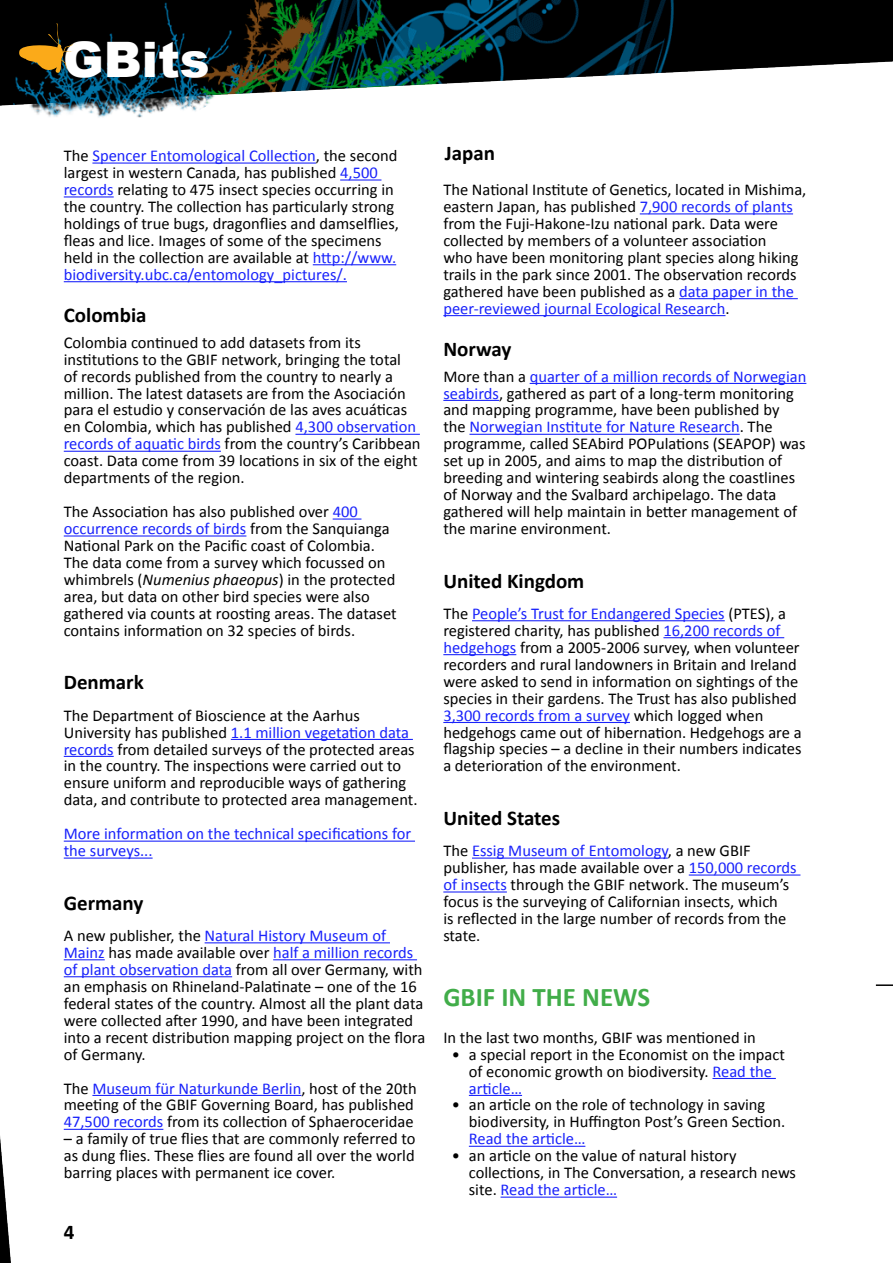
<style>
.page{position:relative;width:893px;height:1263px;background:#fff}
.page>*{position:absolute;margin:0;border:0;box-sizing:border-box;transform-origin:0 0}
.t1{font:900 48.9px "Arial";color:#fff}
.t2{font:700 27px "Calibri";color:#41ad49}
.t3{font:700 21px "Calibri";color:#000}
.t4{font:16.5px/17px "Calibri";color:#000}
.t5{font:16.5px/17px "Calibri";color:#1922fb}
.s1{color:#1922fb}
.s2{font-style:italic}
</style>
<div class="page">
<img style="left:0;top:0;width:721px;height:20px">
<img style="left:0;top:20px;width:893px;height:1243px">
<svg style="left:17px;top:23px;width:57px;height:53px;background:#46330c"></svg>
<hr style="left:92px;top:162px;width:224px;height:2px;background:#1922fb">
<hr style="left:340px;top:179px;width:41px;height:2px;background:#1922fb">
<hr style="left:64px;top:196px;width:50px;height:1px;background:#1922fb">
<hr style="left:313px;top:264px;width:83px;height:1px;background:#1922fb">
<hr style="left:64px;top:281px;width:283px;height:1px;background:#1922fb">
<hr style="left:295px;top:434px;width:125px;height:1px;background:#1922fb">
<hr style="left:64px;top:451px;width:157px;height:1px;background:#1922fb">
<hr style="left:333px;top:518px;width:28px;height:2px;background:#1922fb">
<hr style="left:64px;top:535px;width:182px;height:1px;background:#1922fb">
<hr style="left:231px;top:739px;width:182px;height:1px;background:#1922fb">
<hr style="left:64px;top:756px;width:50px;height:1px;background:#1922fb">
<hr style="left:64px;top:840px;width:351px;height:2px;background:#1922fb">
<hr style="left:64px;top:857px;width:89px;height:2px;background:#1922fb">
<hr style="left:205px;top:942px;width:185px;height:1px;background:#1922fb">
<hr style="left:64px;top:959px;width:41px;height:1px;background:#1922fb">
<hr style="left:273px;top:959px;width:144px;height:1px;background:#1922fb">
<hr style="left:64px;top:976px;width:168px;height:1px;background:#1922fb">
<hr style="left:92px;top:1095px;width:209px;height:1px;background:#1922fb">
<hr style="left:64px;top:1129px;width:99px;height:1px;background:#1922fb">
<hr style="left:640px;top:213px;width:153px;height:1px;background:#1922fb">
<hr style="left:679px;top:298px;width:119px;height:1px;background:#1922fb">
<hr style="left:443px;top:315px;width:282px;height:1px;background:#1922fb">
<hr style="left:530px;top:383px;width:276px;height:1px;background:#1922fb">
<hr style="left:443px;top:400px;width:56px;height:1px;background:#1922fb">
<hr style="left:469px;top:434px;width:271px;height:1px;background:#1922fb">
<hr style="left:472px;top:620px;width:253px;height:1px;background:#1922fb">
<hr style="left:663px;top:637px;width:121px;height:1px;background:#1922fb">
<hr style="left:443px;top:654px;width:73px;height:1px;background:#1922fb">
<hr style="left:443px;top:722px;width:187px;height:1px;background:#1922fb">
<hr style="left:472px;top:857px;width:196px;height:2px;background:#1922fb">
<hr style="left:689px;top:874px;width:111px;height:1px;background:#1922fb">
<hr style="left:443px;top:891px;width:64px;height:1px;background:#1922fb">
<hr style="left:712px;top:1078px;width:64px;height:1px;background:#1922fb">
<hr style="left:469px;top:1095px;width:53px;height:1px;background:#1922fb">
<hr style="left:469px;top:1146px;width:116px;height:1px;background:#1922fb">
<hr style="left:501px;top:1196px;width:116px;height:2px;background:#1922fb">
<svg style="left:876px;top:984px;width:17px;height:2px"></svg>
<h1 class="t1" style="left:63px;top:24px;width:148px">GBits</h1>
<p class="t4" style="left:64px;top:147px;width:337px">The <span class="s1">Spencer Entomological Collection</span>, the second largest in western Canada, has published <span class="s1">4,500 records</span> relating to 475 insect species occurring in the country. The collection has particularly strong holdings of true bugs, dragonflies and damselflies, fleas and lice. Images of some of the specimens held in the collection are available at <span class="s1">http://www. biodiversity.ubc.ca/entomology_pictures/.</span></p>
<p class="t3" style="left:64px;top:301px;width:84px">Colombia</p>
<p class="t4" style="left:64px;top:334px;width:358px">Colombia continued to add datasets from its institutions to the GBIF network, bringing the total<br>of records published from the country to nearly a million. The latest datasets are from the Asociación para el estudio y conservación de las aves acuáticas en Colombia, which has published <span class="s1">4,300 observation records of aquatic birds</span> from the country’s Caribbean coast. Data come from 39 locations in six of the eight departments of the region.</p>
<p class="t4" style="left:64px;top:503px;width:334px">The Association has also published over <span class="s1">400 occurrence records of birds</span> from the Sanquianga National Park on the Pacific coast of Colombia.<br>The data come from a survey which focussed on whimbrels (<span class="s2">Numenius phaeopus</span>) in the protected area, but data on other bird species were also gathered via counts at roosting areas. The dataset contains information on 32 species of birds.</p>
<p class="t3" style="left:64px;top:669px;width:82px">Denmark</p>
<p class="t4" style="left:64px;top:707px;width:355px">The Department of Bioscience at the Aarhus University has published <span class="s1">1.1 million vegetation data records</span> from detailed surveys of the protected areas in the country. The inspections were carried out to ensure uniform and reproducible ways of gathering data, and contribute to protected area management.</p>
<p class="t5" style="left:64px;top:825px;width:349px">More information on the technical specifications for the surveys...</p>
<p class="t3" style="left:64px;top:889px;width:81px">Germany</p>
<p class="t4" style="left:64px;top:927px;width:363px">A new publisher, the <span class="s1">Natural History Museum of Mainz</span> has made available over <span class="s1">half a million records of plant observation data</span> from all over Germany, with an emphasis on Rhineland-Palatinate – one of the 16 federal states of the country. Almost all the plant data were collected after 1990, and have been integrated into a recent distribution mapping project on the flora of Germany.</p>
<p class="t4" style="left:64px;top:1080px;width:354px">The <span class="s1">Museum für Naturkunde Berlin</span>, host of the 20th meeting of the GBIF Governing Board, has published<br><span class="s1">47,500 records</span> from its collection of Sphaeroceridae</p>
<p class="t4" style="left:64px;top:1130px;width:353px;text-align:justify">– a family of true flies that are commonly referred to as dung flies. These flies are found all over the world barring places with permanent ice cover.</p>
<p class="t3" style="left:64px;top:1219px;width:12px">4</p>
<p class="t3" style="left:445px;top:140px;width:52px">Japan</p>
<p class="t4" style="left:443px;top:181px;width:364px">The National Institute of Genetics, located in Mishima, eastern Japan, has published <span class="s1">7,900 records of plants </span>from the Fuji-Hakone-Izu national park. Data were collected by members of a volunteer association<br>who have been monitoring plant species along hiking trails in the park since 2001. The observation records gathered have been published as a <span class="s1">data paper in the peer-reviewed journal Ecological Research</span>.</p>
<p class="t3" style="left:443px;top:335px;width:70px">Norway</p>
<p class="t4" style="left:443px;top:368px;width:365px">More than a <span class="s1">quarter of a million records of Norwegian seabirds</span>, gathered as part of a long-term monitoring and mapping programme, have been published by<br>the <span class="s1">Norwegian Institute for Nature Research</span>. The programme, called SEAbird POPulations (SEAPOP) was set up in 2005, and aims to map the distribution of breeding and wintering seabirds along the coastlines of Norway and the Svalbard archipelago. The data gathered will help maintain in better management of the marine environment.</p>
<p class="t3" style="left:443px;top:567px;width:143px">United Kingdom</p>
<p class="t4" style="left:443px;top:605px;width:360px">The <span class="s1">People’s Trust for Endangered Species</span> (PTES), a registered charity, has published <span class="s1">16,200 records of hedgehogs</span> from a 2005-2006 survey, when volunteer recorders and rural landowners in Britain and Ireland were asked to send in information on sightings of the species in their gardens. The Trust has also published <span class="s1">3,300 records from a survey</span> which logged when hedgehogs came out of hibernation. Hedgehogs are a flagship species – a decline in their numbers indicates a deterioration of the environment.</p>
<p class="t3" style="left:443px;top:804px;width:118px">United States</p>
<p class="t4" style="left:443px;top:842px;width:355px">The <span class="s1">Essig Museum of Entomology</span>, a new GBIF publisher, has made available over a <span class="s1">150,000 records of insects</span> through the GBIF network. The museum’s focus is the surveying of Californian insects, which<br>is reflected in the large number of records from the state.</p>
<h2 class="t2" style="left:443px;top:979px;width:208px">GBIF IN THE NEWS</h2>
<p class="t4" style="left:443px;top:1029px;width:314px">In the last two months, GBIF was mentioned in</p>
<p class="t4" style="left:469px;top:1046px;width:318px;text-indent:-17px">• a special report in the Economist on the impact of economic growth on biodiversity. <span class="s1">Read the article…</span></p>
<p class="t4" style="left:469px;top:1096px;width:318px;text-indent:-17px">• an article on the role of technology in saving biodiversity, in Huffington Post’s Green Section.</p>
<p class="t5" style="left:469px;top:1130px;width:118px">Read the article…</p>
<p class="t4" style="left:469px;top:1147px;width:329px;text-indent:-17px">• an article on the value of natural history collections, in The Conversation, a research news site. <span class="s1">Read the article…</span></p>
</div>
